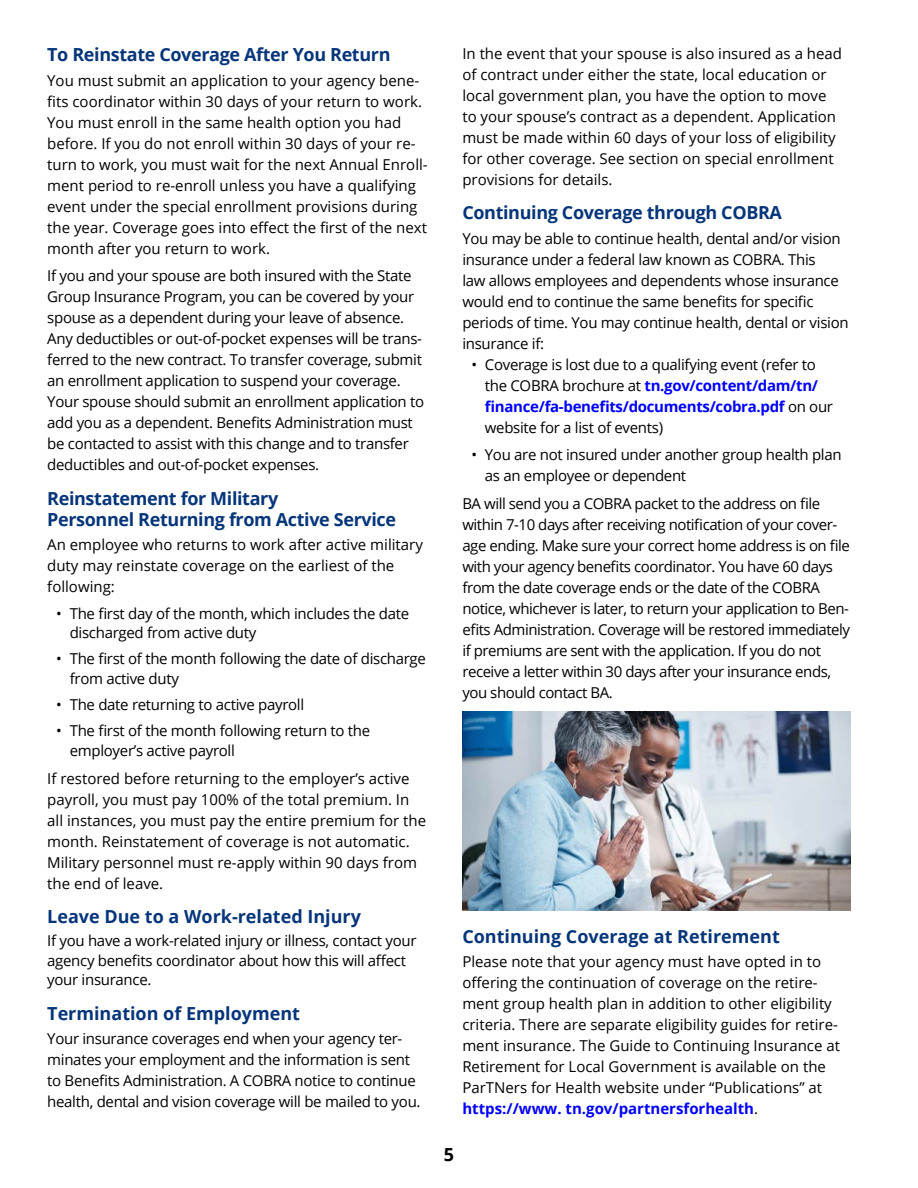
<style>
.page{position:relative;width:918px;height:1188px;background:#fff}
.page>*{position:absolute;margin:0;border:0;box-sizing:border-box;transform-origin:0 0}
.subhead{font:700 18px/21px "Open Sans";letter-spacing:-.02em;color:#06357a}
.subhead-2{font:700 18px "Open Sans";color:#06357a}
.t1{font:700 18px "Open Sans";color:#000}
.sublist{font:15px/21px "Open Sans";letter-spacing:-.02em;color:#000}
.sublist-2{font:15px/21px "Open Sans";color:#000}
.copy{font:15px/19.5px "Open Sans";letter-spacing:-.02em;color:#000}
.s1{font-weight:700;color:#00f}
</style>
<div class="page">
<img style="left:463px;top:711px;width:388px;height:200px">
<p class="subhead" style="left:47px;top:44px;width:345px">To Reinstate Coverage After You Return</p>
<p class="sublist-2" style="left:47px;top:69px;width:382px">You must submit an application to your agency bene&shy;fits coordinator within 30 days of your return to work.<br>You must enroll in the same health option you had before. If you do not enroll within 30 days of your re&shy;turn to work, you must wait for the next Annual Enroll&shy;ment period to re-enroll unless you have a qualifying event under the special enrollment provisions during the year. Coverage goes into effect the first of the next month after you return to work.</p>
<p class="sublist" style="left:47px;top:265px;width:378px">If you and your spouse are both insured with the State Group Insurance Program, you can be covered by your spouse as a dependent during your leave of absence.<br>Any deductibles or out-of-pocket expenses will be trans&shy;ferred to the new contract. To transfer coverage, submit an enrollment application to suspend your coverage.<br>Your spouse should submit an enrollment application to add you as a dependent. Benefits Administration must be contacted to assist with this change and to transfer deductibles and out-of-pocket expenses.</p>
<p class="subhead" style="left:47px;top:487px;width:350px">Reinstatement for Military<br>Personnel Returning from Active Service</p>
<p class="sublist-2" style="left:47px;top:534px;width:377px">An employee who returns to work after active military duty may reinstate coverage on the earliest of the following:</p>
<p class="sublist" style="left:70px;top:603px;width:341px;line-height:19.5px;text-indent:-14px">• The first day of the month, which includes the date discharged from active duty</p>
<p class="sublist" style="left:70px;top:649px;width:358px;line-height:19.5px;text-indent:-14px">• The first of the month following the date of discharge from active duty</p>
<p class="sublist" style="left:56px;top:694px;width:249px">• The date returning to active payroll</p>
<p class="sublist" style="left:70px;top:721px;width:302px;line-height:19.5px;text-indent:-14px">• The first of the month following return to the employer’s active payroll</p>
<p class="sublist-2" style="left:47px;top:767px;width:380px">If restored before returning to the employer’s active payroll, you must pay 100% of the total premium. In all instances, you must pay the entire premium for the month. Reinstatement of coverage is not automatic.<br>Military personnel must re-apply within 90 days from the end of leave.</p>
<p class="subhead-2" style="left:47px;top:904px;width:315px">Leave Due to a Work-related Injury</p>
<p class="copy" style="left:47px;top:930px;width:371px">If you have a work-related injury or illness, contact your agency benefits coordinator about how this will affect your insurance.</p>
<p class="subhead-2" style="left:47px;top:1000px;width:254px">Termination of Employment</p>
<p class="sublist" style="left:47px;top:1028px;width:375px">Your insurance coverages end when your agency ter&shy;minates your employment and the information is sent to Benefits Administration. A COBRA notice to continue health, dental and vision coverage will be mailed to you.</p>
<p class="sublist-2" style="left:462px;top:42px;width:381px">In the event that your spouse is also insured as a head of contract under either the state, local education or local government plan, you have the option to move to your spouse’s contract as a dependent. Application must be made within 60 days of your loss of eligibility for other coverage. See section on special enrollment provisions for details.</p>
<p class="subhead" style="left:462px;top:202px;width:321px">Continuing Coverage through COBRA</p>
<p class="sublist" style="left:462px;top:227px;width:388px">You may be able to continue health, dental and/or vision insurance under a federal law known as COBRA. This<br>law allows employees and dependents whose insurance would end to continue the same benefits for specific periods of time. You may continue health, dental or vision insurance if:</p>
<p class="sublist" style="left:485px;top:353px;width:350px;text-indent:-14px">• Coverage is lost due to a qualifying event (refer to the COBRA brochure at <span class="s1">tn.gov/content/dam/tn/ finance/fa-benefits/documents/cobra.pdf</span> on our website for a list of events)</p>
<p class="sublist" style="left:485px;top:444px;width:358px;text-indent:-14px">• You are not insured under another group health plan as an employee or dependent</p>
<p class="sublist" style="left:462px;top:493px;width:389px">BA will send you a COBRA packet to the address on file within 7-10 days after receiving notification of your cover&shy;age ending. Make sure your correct home address is on file with your agency benefits coordinator. You have 60 days from the date coverage ends or the date of the COBRA notice, whichever is later, to return your application to Ben&shy;efits Administration. Coverage will be restored immediately if premiums are sent with the application. If you do not receive a letter within 30 days after your insurance ends, you should contact BA.</p>
<p class="subhead-2" style="left:462px;top:923px;width:319px">Continuing Coverage at Retirement</p>
<p class="sublist-2" style="left:462px;top:951px;width:379px">Please note that your agency must have opted in to offering the continuation of coverage on the retire&shy;ment group health plan in addition to other eligibility criteria. There are separate eligibility guides for retire&shy;ment insurance. The Guide to Continuing Insurance at Retirement for Local Government is available on the ParTNers for Health website under “Publications” at <span class="s1">https://www. tn.gov/partnersforhealth</span>.</p>
<p class="t1" style="left:444px;top:1142px;width:12px">5</p>
</div>
